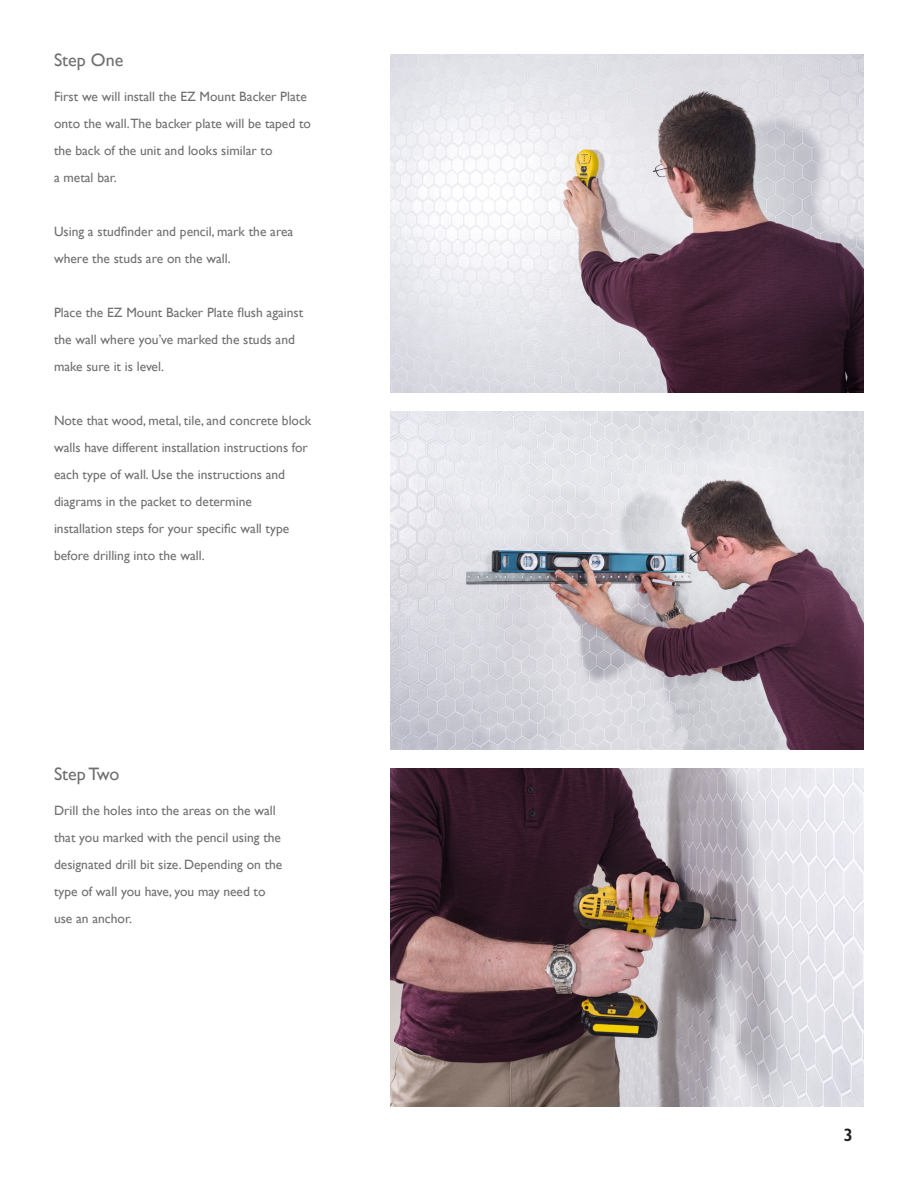
<style>
.page{position:relative;width:918px;height:1188px;background:#fff}
.page>*{position:absolute;margin:0;border:0;box-sizing:border-box;transform-origin:0 0}
.t1{font:18px "Gill Sans";color:#6f7070}
.t2{font:600 18px "Gill Sans";color:#231f20}
.Paragraph_Style_1{font:13.5px/27px "Gill Sans";color:#6f7070}
</style>
<div class="page">
<img style="left:390px;top:54px;width:474px;height:339px">
<img style="left:390px;top:768px;width:474px;height:339px">
<img style="left:391px;top:412px;width:472px;height:337px">
<p class="t1" style="left:54px;top:50px;width:71px">Step One</p>
<p class="Paragraph_Style_1" style="left:54px;top:82px;width:259px">First we will install the EZ Mount Backer Plate onto the wall.The backer plate will be taped to the back of the unit and looks similar to</p>
<p class="Paragraph_Style_1" style="left:54px;top:163px;width:64px">a metal bar.</p>
<p class="Paragraph_Style_1" style="left:54px;top:217px;width:241px">Using a studfinder and pencil, mark the area where the studs are on the wall.</p>
<p class="Paragraph_Style_1" style="left:54px;top:298px;width:251px">Place the EZ Mount Backer Plate flush against the wall where you’ve marked the studs and make sure it is level.</p>
<p class="Paragraph_Style_1" style="left:54px;top:406px;width:259px">Note that wood, metal, tile, and concrete block walls have different installation instructions for each type of wall. Use the instructions and</p>
<p class="Paragraph_Style_1" style="left:54px;top:487px;width:199px">diagrams in the packet to determine</p>
<p class="Paragraph_Style_1" style="left:54px;top:514px;width:237px">installation steps for your specific wall type before drilling into the wall.</p>
<p class="t1" style="left:54px;top:764px;width:67px">Step Two</p>
<p class="Paragraph_Style_1" style="left:54px;top:796px;width:223px">Drill the holes into the areas on the wall</p>
<p class="Paragraph_Style_1" style="left:54px;top:823px;width:229px">that you marked with the pencil using the</p>
<p class="Paragraph_Style_1" style="left:54px;top:850px;width:230px">designated drill bit size. Depending on the</p>
<p class="Paragraph_Style_1" style="left:54px;top:877px;width:213px">type of wall you have, you may need to</p>
<p class="Paragraph_Style_1" style="left:54px;top:904px;width:79px">use an anchor.</p>
<h1 class="t2" style="left:843px;top:1124px;width:11px">3</h1>
</div>
